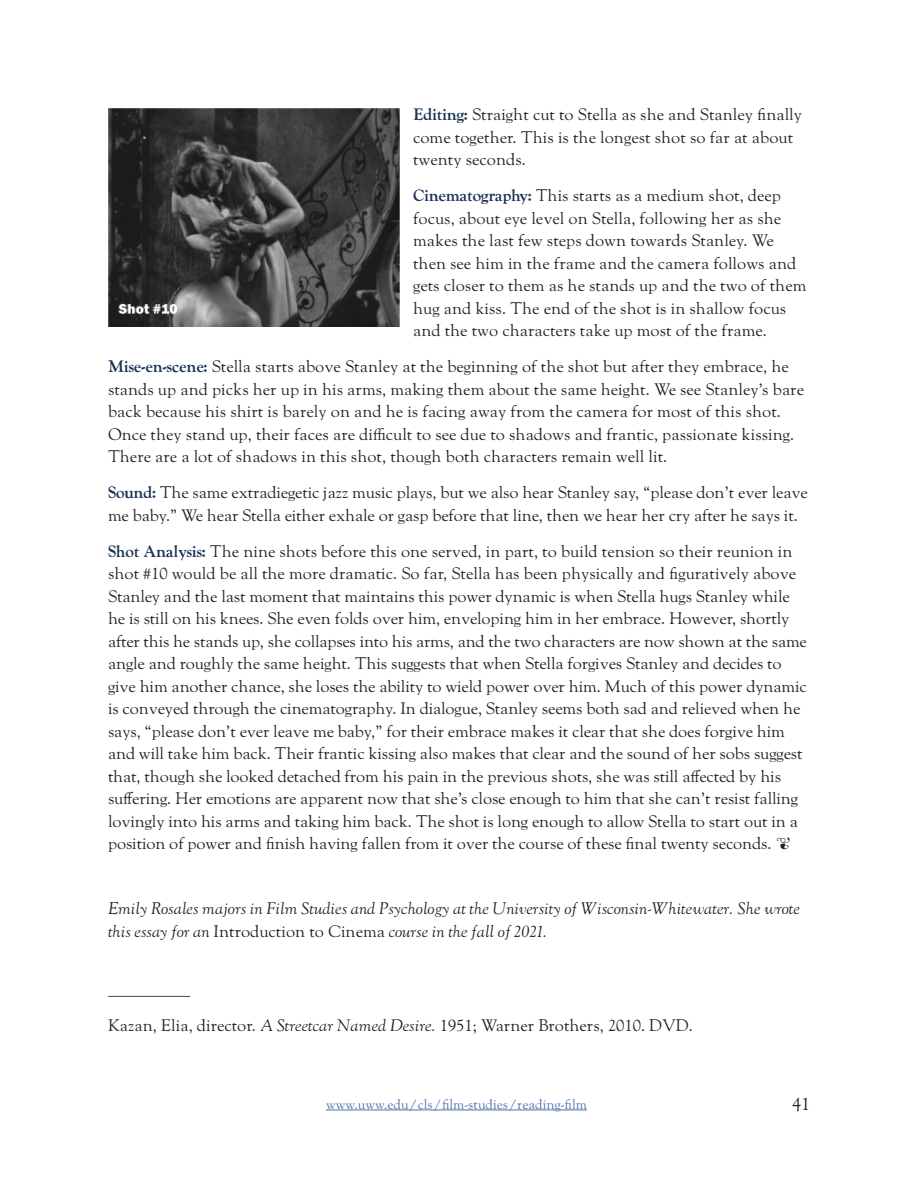
<style>
.page{position:relative;width:918px;height:1188px;background:#fff}
.page>*{position:absolute;margin:0;border:0;box-sizing:border-box;transform-origin:0 0}
.t1{font:18px "LTC Goudy Oldstyle Pro";color:#231f20}
.Body{font:16.5px/22.5px "LTC Goudy Oldstyle Pro";letter-spacing:-.01em;color:#231f20}
.Author_and_bio{font:italic 16.5px/22.5px "LTC Goudy Oldstyle Pro";color:#231f20}
.Biblio{font:16.5px "LTC Goudy Oldstyle Pro";color:#231f20}
.t2{font:13.5px "LTC Goudy Oldstyle Pro";color:#4d72ac}
.s1{font-weight:700;color:#183054}
.s2{font-style:normal}
.s3{font-style:italic}
</style>
<div class="page">
<hr style="left:326px;top:1110px;width:261px;height:1px;background:#4d72ac">
<img style="left:108px;top:108px;width:292px;height:219px">
<p class="Body" style="left:413px;top:104px;width:391px"><span class="s1">Editing:</span> Straight cut to Stella as she and Stanley finally come together. This is the longest shot so far at about twenty seconds.</p>
<p class="Body" style="left:413px;top:185px;width:395px"><span class="s1">Cinematography:</span> This starts as a medium shot, deep focus, about eye level on Stella, following her as she makes the last few steps down towards Stanley. We then see him in the frame and the camera follows and gets closer to them as he stands up and the two of them hug and kiss. The end of the shot is in shallow focus and the two characters take up most of the frame.</p>
<p class="Body" style="left:108px;top:356px;width:698px"><span class="s1">Mise-en-scene:</span> Stella starts above Stanley at the beginning of the shot but after they embrace, he stands up and picks her up in his arms, making them about the same height. We see Stanley’s bare back because his shirt is barely on and he is facing away from the camera for most of this shot.<br>Once they stand up, their faces are difficult to see due to shadows and frantic, passionate kissing.<br>There are a lot of shadows in this shot, though both characters remain well lit.</p>
<p class="Body" style="left:108px;top:482px;width:701px"><span class="s1">Sound:</span> The same extradiegetic jazz music plays, but we also hear Stanley say, “please don’t ever leave me baby.” We hear Stella either exhale or gasp before that line, then we hear her cry after he says it.</p>
<p class="Body" style="left:108px;top:540px;width:700px"><span class="s1">Shot Analysis:</span> The nine shots before this one served, in part, to build tension so their reunion in shot #10 would be all the more dramatic. So far, Stella has been physically and figuratively above Stanley and the last moment that maintains this power dynamic is when Stella hugs Stanley while he is still on his knees. She even folds over him, enveloping him in her embrace. However, shortly after this he stands up, she collapses into his arms, and the two characters are now shown at the same angle and roughly the same height. This suggests that when Stella forgives Stanley and decides to give him another chance, she loses the ability to wield power over him. Much of this power dynamic is conveyed through the cinematography. In dialogue, Stanley seems both sad and relieved when he says, “please don’t ever leave me baby,” for their embrace makes it clear that she does forgive him and will take him back. Their frantic kissing also makes that clear and the sound of her sobs suggest that, though she looked detached from his pain in the previous shots, she was still affected by his suffering. Her emotions are apparent now that she’s close enough to him that she can’t resist falling lovingly into his arms and taking him back. The shot is long enough to allow Stella to start out in a position of power and finish having fallen from it over the course of these final twenty seconds. 5</p>
<p class="Author_and_bio" style="left:108px;top:898px;width:693px">Emily Rosales majors in Film Studies and Psychology at the University of Wisconsin-Whitewater. She wrote this essay for an <span class="s2">Introduction to Cinema</span> course in the fall of 2021.</p>
<p class="Body" style="left:108px;top:979px;width:84px">__________</p>
<p class="Biblio" style="left:108px;top:1016px;width:586px">Kazan, Elia, director. <span class="s3">A Streetcar Named Desire.</span> 1951; Warner Brothers, 2010. DVD.</p>
<p class="t2" style="left:326px;top:1096px;width:262px">www.uww.edu/cls/film-studies/reading-film</p>
<p class="t1" style="left:792px;top:1094px;width:19px">41</p>
</div>
